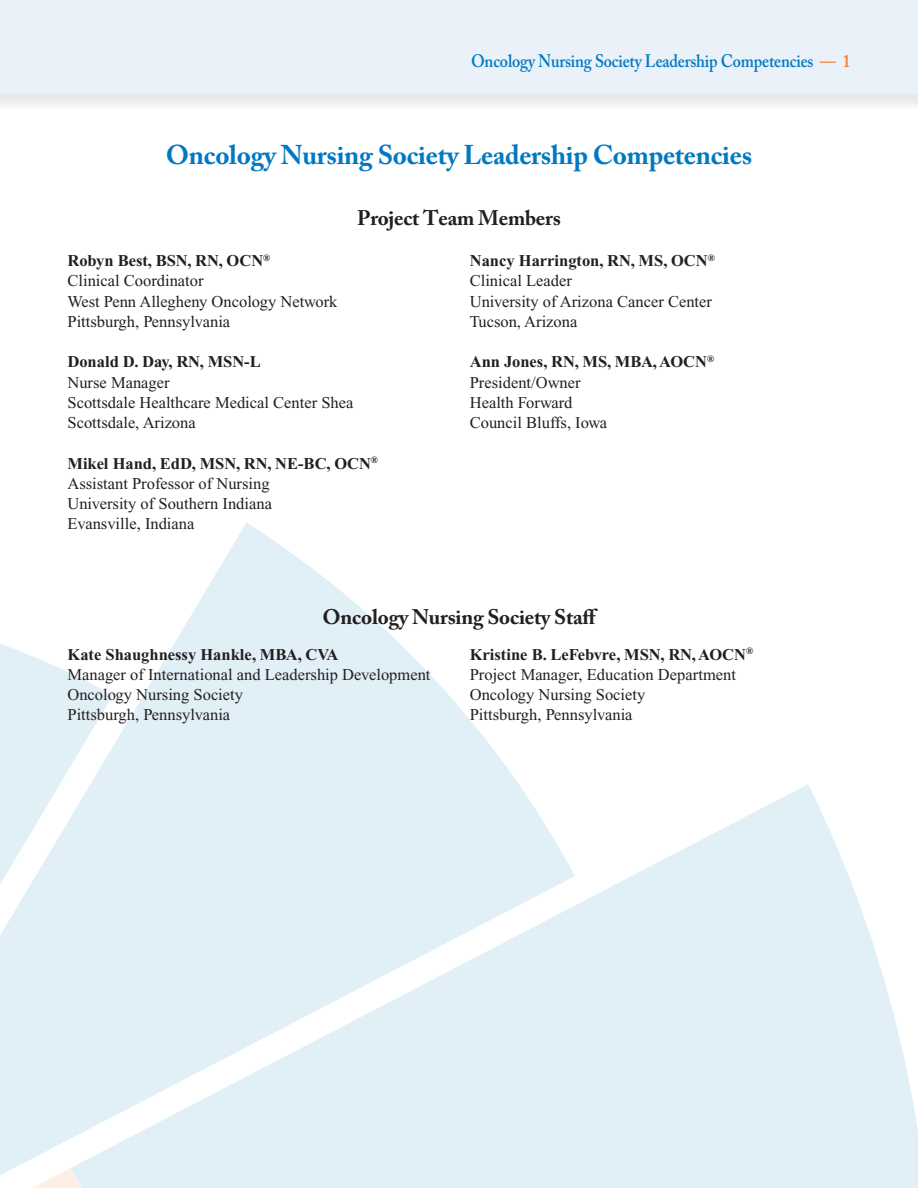
<style>
.page{position:relative;width:918px;height:1188px;background:#fff}
.page>*{position:absolute;margin:0;border:0;box-sizing:border-box;transform-origin:0 0}
.t1{font:700 27px "Adobe Caslon Pro";letter-spacing:-.01em;color:#0079c2}
.head1dany{font:700 21px "Adobe Caslon Pro";letter-spacing:-.01em;color:#231f20}
.t2{font:600 18px "Adobe Caslon Pro";letter-spacing:-.01em;color:#0079c2;scale:.9 1}
.institution{font:16.5px "Times New Roman";color:#231f20}
.name{font:700 16.5px "Times New Roman";color:#231f20}
.s1{color:#f47d31}
</style>
<div class="page">
<div style="left:0;top:0;width:918px;height:113px;background:#231f20;opacity:.1"></div>
<div style="left:0;top:0;width:918px;height:94px;background:#eaf1f9"></div>
<svg style="left:120px;top:784px;width:798px;height:404px;fill:#e1eff7"></svg>
<svg style="left:0;top:523px;width:575px;height:659px;fill:#e1eff7"></svg>
<svg style="left:0;top:1168px;width:120px;height:20px"></svg>
<p class="t2" style="left:471px;top:50px;width:423px">Oncology Nursing Society Leadership Competencies <span class="s1">— 1</span></p>
<p class="t1" style="left:166px;top:139px;width:588px">Oncology Nursing Society Leadership Competencies</p>
<p class="head1dany" style="left:357px;top:206px;width:205px">Project Team Members</p>
<p class="name" style="left:68px;top:251px;width:205px">Robyn Best, BSN, RN, OCN<sup>®</sup></p>
<p class="institution" style="left:68px;top:272px;width:138px">Clinical Coordinator</p>
<p class="institution" style="left:68px;top:292px;width:272px">West Penn Allegheny Oncology Network</p>
<p class="institution" style="left:68px;top:312px;width:164px">Pittsburgh, Pennsylvania</p>
<p class="name" style="left:68px;top:353px;width:195px">Donald D. Day, RN, MSN-L</p>
<p class="institution" style="left:68px;top:373px;width:104px">Nurse Manager</p>
<p class="institution" style="left:68px;top:393px;width:287px">Scottsdale Healthcare Medical Center Shea</p>
<p class="institution" style="left:68px;top:414px;width:130px">Scottsdale, Arizona</p>
<p class="name" style="left:68px;top:454px;width:312px">Mikel Hand, EdD, MSN, RN, NE-BC, OCN<sup>®</sup></p>
<p class="institution" style="left:68px;top:474px;width:204px">Assistant Professor of Nursing</p>
<p class="institution" style="left:68px;top:495px;width:206px">University of Southern Indiana</p>
<p class="institution" style="left:68px;top:515px;width:128px">Evansville, Indiana</p>
<p class="name" style="left:470px;top:251px;width:247px">Nancy Harrington, RN, MS, OCN<sup>®</sup></p>
<p class="institution" style="left:470px;top:272px;width:104px">Clinical Leader</p>
<p class="institution" style="left:470px;top:292px;width:244px">University of Arizona Cancer Center</p>
<p class="institution" style="left:470px;top:312px;width:109px">Tucson, Arizona</p>
<p class="name" style="left:470px;top:353px;width:246px">Ann Jones, RN, MS, MBA, AOCN<sup>®</sup></p>
<p class="institution" style="left:470px;top:373px;width:112px">President/Owner</p>
<p class="institution" style="left:470px;top:393px;width:104px">Health Forward</p>
<p class="institution" style="left:470px;top:414px;width:139px">Council Bluffs, Iowa</p>
<p class="head1dany" style="left:323px;top:604px;width:277px">Oncology Nursing Society Staff</p>
<p class="name" style="left:68px;top:645px;width:272px">Kate Shaughnessy Hankle, MBA, CVA</p>
<p class="institution" style="left:68px;top:665px;width:365px">Manager of International and Leadership Development</p>
<p class="institution" style="left:68px;top:686px;width:177px">Oncology Nursing Society</p>
<p class="institution" style="left:68px;top:706px;width:164px">Pittsburgh, Pennsylvania</p>
<p class="name" style="left:470px;top:645px;width:285px">Kristine B. LeFebvre, MSN, RN, AOCN<sup>®</sup></p>
<p class="institution" style="left:470px;top:665px;width:268px">Project Manager, Education Department</p>
<p class="institution" style="left:470px;top:686px;width:177px">Oncology Nursing Society</p>
<p class="institution" style="left:470px;top:706px;width:164px">Pittsburgh, Pennsylvania</p>
</div>
